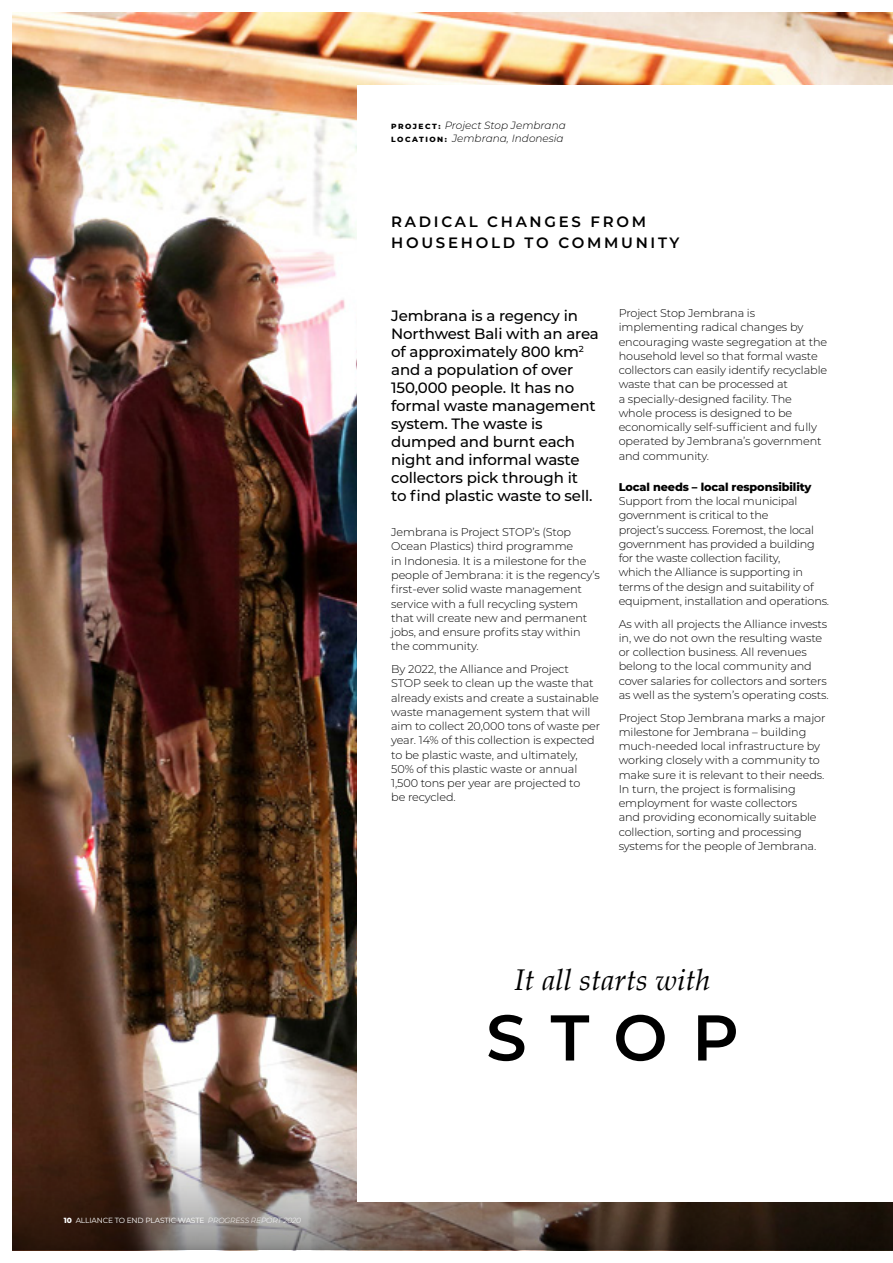
<style>
.page{position:relative;width:893px;height:1263px;background:#fff}
.page>*{position:absolute;margin:0;border:0;box-sizing:border-box;transform-origin:0 0}
.t1{font:600 64.5px "Montserrat";color:#000}
.t2{font:italic 30px "Palatino";color:#000}
.t3{font:500 15px/18px "Montserrat";letter-spacing:-.01em;color:#000}
.t4{font:600 15px/21px "Montserrat";letter-spacing:.18em;color:#000}
.t5{font:300 11.25px/14.2px "Montserrat";letter-spacing:-.01em;color:#000}
.t6{font:italic 300 10.5px "Montserrat";color:#000}
.t7{font:7.5px "Montserrat";letter-spacing:-.02em;color:#fff}
.s1{font-weight:800}
.s2{font-weight:300;font-style:italic}
.s3{font-weight:800;font-style:normal;font-size:7.5px}
</style>
<div class="page">
<img style="left:13px;top:13px;width:880px;height:1123px">
<svg style="left:13px;top:1136px;width:880px;height:114px;background:#5d4d43"></svg>
<div style="left:357px;top:85px;width:536px;height:1116px;background:#fff"></div>
<p class="t7" style="left:64px;top:1216px;width:239px"><span class="s1">10</span> ALLIANCE TO END PLASTIC WASTE <span class="s2">PROGRESS REPORT 2020</span></p>
<p class="t6" style="left:391px;top:118px;width:176px"><span class="s3">P R O J E C T :</span> Project Stop Jembrana</p>
<p class="t6" style="left:391px;top:131px;width:174px"><span class="s3">L O C AT I O N :</span> Jembrana, Indonesia</p>
<p class="t4" style="left:391px;top:211px;width:290px">RADICAL CHANGES FROM<br>HOUSEHOLD TO COMMUNITY</p>
<p class="t3" style="left:391px;top:306px;width:209px">Jembrana is a regency in<br>Northwest Bali with an area of approximately 800 km<sup>2 </sup>and a population of over<br>150,000 people. It has no formal waste management system. The waste is dumped and burnt each night and informal waste collectors pick through it<br>to find plastic waste to sell.</p>
<p class="t5" style="left:391px;top:525px;width:210px">Jembrana is Project STOP’s (Stop Ocean Plastics) third programme<br>in Indonesia. It is a milestone for the people of Jembrana: it is the regency’s first-ever solid waste management service with a full recycling system that will create new and permanent jobs, and ensure profits stay within the community.</p>
<p class="t5" style="left:391px;top:661px;width:211px">By 2022, the Alliance and Project STOP seek to clean up the waste that already exists and create a sustainable waste management system that will aim to collect 20,000 tons of waste per year. 14% of this collection is expected to be plastic waste, and ultimately, 50% of this plastic waste or annual 1,500 tons per year are projected to<br>be recycled.</p>
<p class="t5" style="left:619px;top:306px;width:210px">Project Stop Jembrana is implementing radical changes by encouraging waste segregation at the household level so that formal waste collectors can easily identify recyclable waste that can be processed at<br>a specially-designed facility. The whole process is designed to be economically self-sufficient and fully operated by Jembrana’s government and community.</p>
<p class="t5" style="left:619px;top:479px;width:212px"><span class="s1">Local needs – local responsibility </span>Support from the local municipal government is critical to the<br>project’s success. Foremost, the local government has provided a building for the waste collection facility,<br>which the Alliance is supporting in terms of the design and suitability of equipment, installation and operations.</p>
<p class="t5" style="left:619px;top:616px;width:211px">As with all projects the Alliance invests in, we do not own the resulting waste or collection business. All revenues belong to the local community and cover salaries for collectors and sorters as well as the system’s operating costs.</p>
<p class="t5" style="left:619px;top:710px;width:208px">Project Stop Jembrana marks a major milestone for Jembrana – building much-needed local infrastructure by working closely with a community to make sure it is relevant to their needs.<br>In turn, the project is formalising employment for waste collectors<br>and providing economically suitable collection, sorting and processing systems for the people of Jembrana.</p>
<p class="t2" style="left:515px;top:954px;width:197px">It all starts with</p>
<p class="t1" style="left:486px;top:992px;width:254px">STOP</p>
</div>
